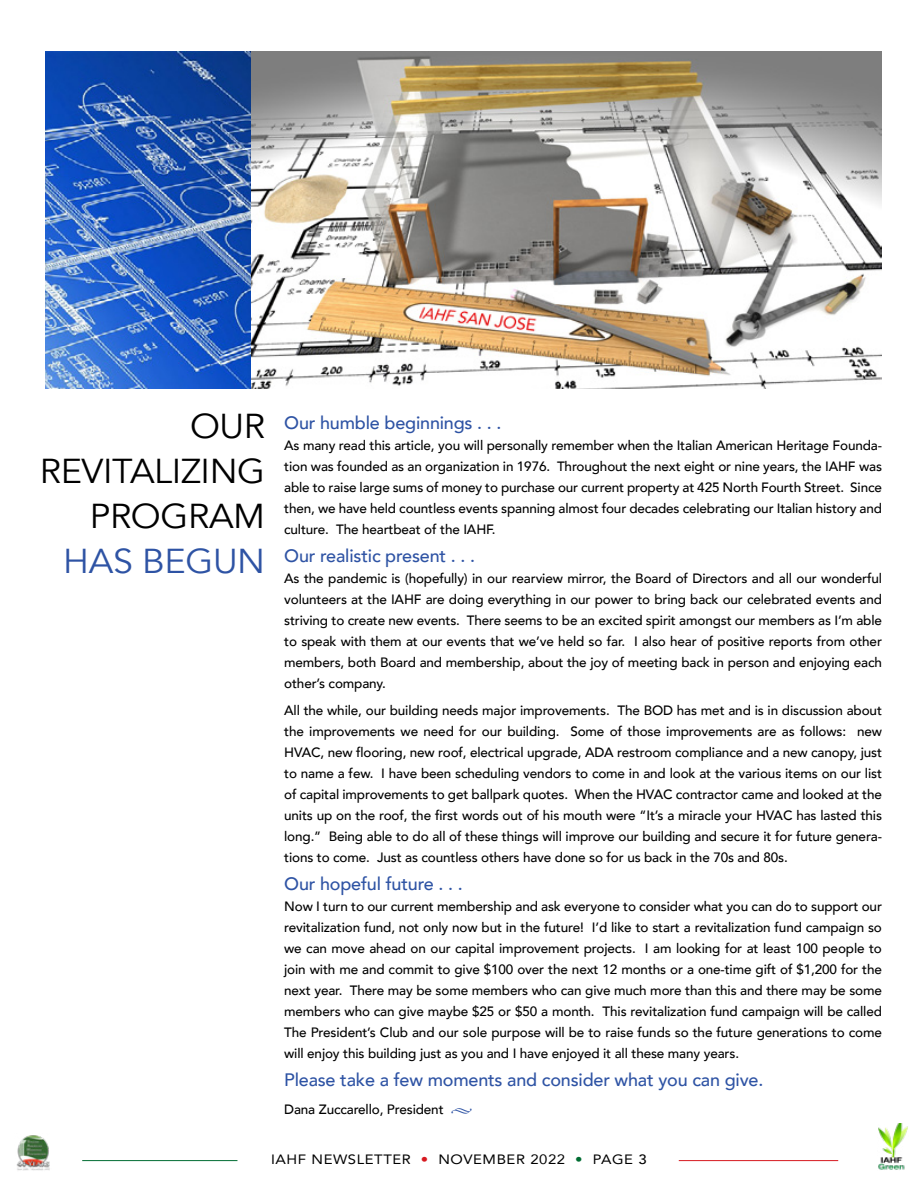
<style>
.page{position:relative;width:918px;height:1188px;background:#fff}
.page>*{position:absolute;margin:0;border:0;box-sizing:border-box;transform-origin:0 0}
.t1{font:34.5px/45px "Avenir";letter-spacing:-.01em;color:#000;text-align:right;scale:1.04 1}
.t2{font:34.5px "Avenir";letter-spacing:-.01em;color:#2e53a4;scale:1.04 1}
.t3{font:500 18px "Avenir";letter-spacing:-.01em;color:#2e53a4}
.t4{font:500 13.5px/21px "Avenir";letter-spacing:-.01em;color:#000;text-align:justify}
.t5{font:13.5px "Avenir";letter-spacing:.04em;color:#000;scale:1.1 1}
.s1{font-family:"Minion Pro";font-weight:700;color:#2e53a4}
.s2{color:#d71920}
.s3{color:#006c32}
.s4{font-weight:500}
</style>
<div class="page">
<img style="left:250px;top:52px;width:632px;height:336px">
<img style="left:45px;top:52px;width:205px;height:336px">
<img style="left:878px;top:1124px;width:30px;height:46px">
<hr style="left:82px;top:1160px;width:155px;height:1px;background:#006c32">
<hr style="left:679px;top:1160px;width:159px;height:1px;background:#d71920">
<img style="left:16px;top:1135px;width:34px;height:36px">
<h1 class="t1" style="left:40px;top:405px;width:218px">OUR<br>REVITALIZING<br>PROGRAM</h1>
<h1 class="t2" style="left:63px;top:541px;width:196px">HAS BEGUN</h1>
<h2 class="t3" style="left:284px;top:407px;width:219px">Our humble beginnings . . .</h2>
<p class="t4" style="left:284px;top:434px;width:599px">As many read this article, you will personally remember when the Italian American Heritage Founda&shy;tion was founded as an organization in 1976. Throughout the next eight or nine years, the IAHF was able to raise large sums of money to purchase our current property at 425 North Fourth Street. Since then, we have held countless events spanning almost four decades celebrating our Italian history and culture. The heartbeat of the IAHF.</p>
<h2 class="t3" style="left:284px;top:540px;width:192px">Our realistic present . . .</h2>
<p class="t4" style="left:284px;top:567px;width:599px">As the pandemic is (hopefully) in our rearview mirror, the Board of Directors and all our wonderful volunteers at the IAHF are doing everything in our power to bring back our celebrated events and striving to create new events. There seems to be an excited spirit amongst our members as I’m able to speak with them at our events that we’ve held so far. I also hear of positive reports from other members, both Board and membership, about the joy of meeting back in person and enjoying each other’s company.</p>
<p class="t4" style="left:284px;top:699px;width:599px">All the while, our building needs major improvements. The BOD has met and is in discussion about the improvements we need for our building. Some of those improvements are as follows: new HVAC, new flooring, new roof, electrical upgrade, ADA restroom compliance and a new canopy, just to name a few. I have been scheduling vendors to come in and look at the various items on our list of capital improvements to get ballpark quotes. When the HVAC contractor came and looked at the units up on the roof, the first words out of his mouth were “It’s a miracle your HVAC has lasted this long.” Being able to do all of these things will improve our building and secure it for future genera&shy;tions to come. Just as countless others have done so for us back in the 70s and 80s.</p>
<h2 class="t3" style="left:284px;top:868px;width:180px">Our hopeful future . . .</h2>
<p class="t4" style="left:284px;top:895px;width:599px">Now I turn to our current membership and ask everyone to consider what you can do to support our revitalization fund, not only now but in the future! I’d like to start a revitalization fund campaign so we can move ahead on our capital improvement projects. I am looking for at least 100 people to join with me and commit to give $100 over the next 12 months or a one-time gift of $1,200 for the next year. There may be some members who can give much more than this and there may be some members who can give maybe $25 or $50 a month. This revitalization fund campaign will be called The President’s Club and our sole purpose will be to raise funds so the future generations to come will enjoy this building just as you and I have enjoyed it all these many years.</p>
<h2 class="t3" style="left:284px;top:1064px;width:481px">Please take a few moments and consider what you can give.</h2>
<p class="t4" style="left:284px;top:1098px;width:190px">Dana Zuccarello, President <span class="s1">•</span></p>
<p class="t5" style="left:271px;top:1149px;width:343px">IAHF NEWSLETTER <span class="s2">•</span> NOVEMBER 2022 <span class="s3">•</span> PAGE <span class="s4">3</span></p>
</div>
